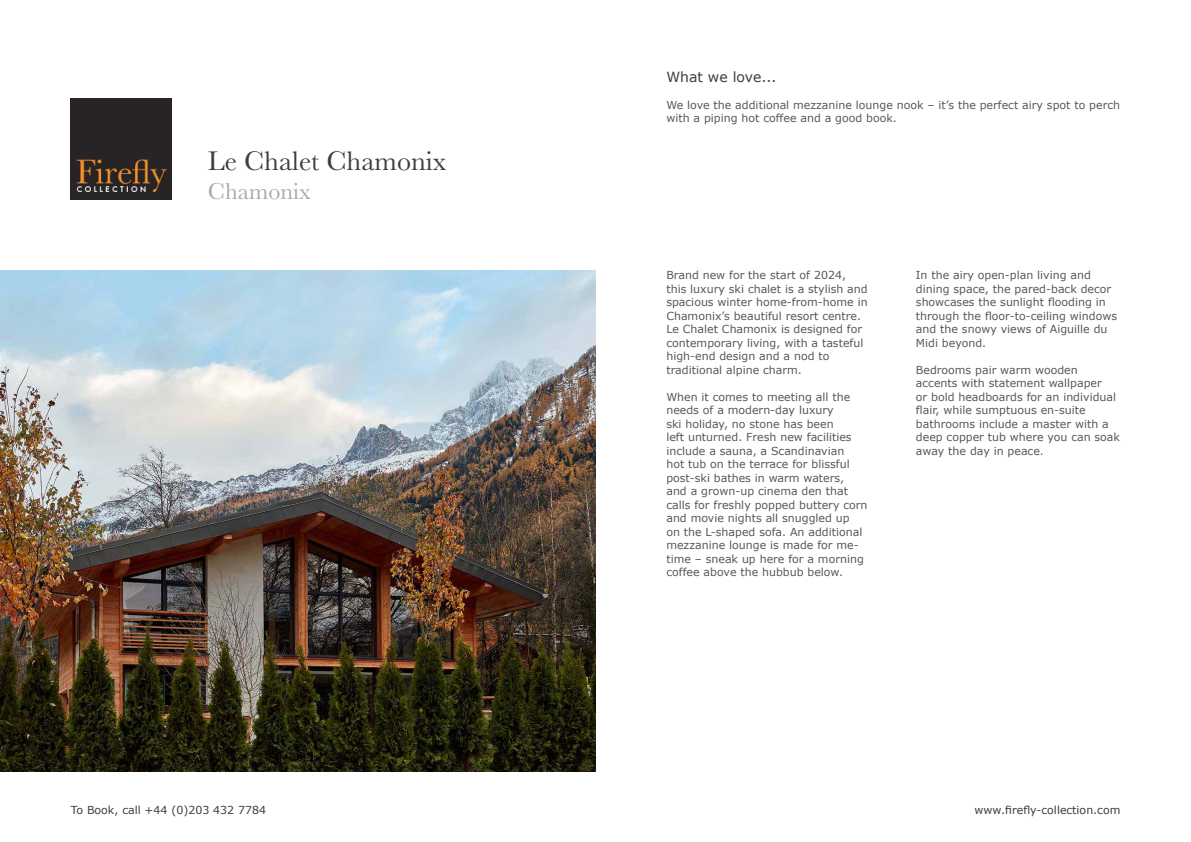
<style>
.page{position:relative;width:1191px;height:842px;background:#fff}
.page>*{position:absolute;margin:0;border:0;box-sizing:border-box;transform-origin:0 0}
.t1{font:28px "Baskerville";color:#3e3e3f}
.t2{font:24px "Baskerville";color:#a8a9ad}
.t3{font:14px "Verdana";color:#3e3e3f}
.t4{font:11px/13.5px "Verdana";color:#57585a}
.t5{font:11px "Verdana";color:#3e3e3f}
</style>
<div class="page">
<img style="left:71px;top:99px;width:101px;height:101px">
<img style="left:0;top:271px;width:595px;height:500px">
<p class="t1" style="left:208px;top:143px;width:240px">Le Chalet Chamonix</p>
<p class="t2" style="left:208px;top:176px;width:104px">Chamonix</p>
<p class="t5" style="left:71px;top:802px;width:197px">To Book, call +44 (0)203 432 7784</p>
<p class="t3" style="left:666px;top:68px;width:112px">What we love...</p>
<p class="t4" style="left:666px;top:98px;width:455px">We love the additional mezzanine lounge nook – it’s the perfect airy spot to perch with a piping hot coffee and a good book.</p>
<p class="t4" style="left:666px;top:269px;width:203px">Brand new for the start of 2024, this luxury ski chalet is a stylish and spacious winter home-from-home in Chamonix’s beautiful resort centre.<br>Le Chalet Chamonix is designed for contemporary living, with a tasteful high-end design and a nod to traditional alpine charm.</p>
<p class="t4" style="left:666px;top:390px;width:203px">When it comes to meeting all the needs of a modern-day luxury<br>ski holiday, no stone has been<br>left unturned. Fresh new facilities include a sauna, a Scandinavian<br>hot tub on the terrace for blissful post-ski bathes in warm waters, and a grown-up cinema den that calls for freshly popped buttery corn and movie nights all snuggled up<br>on the L-shaped sofa. An additional mezzanine lounge is made for me&shy;time – sneak up here for a morning coffee above the hubbub below.</p>
<p class="t4" style="left:916px;top:269px;width:203px">In the airy open-plan living and dining space, the pared-back decor showcases the sunlight flooding in through the floor-to-ceiling windows and the snowy views of Aiguille du<br>Midi beyond.</p>
<p class="t4" style="left:916px;top:363px;width:206px">Bedrooms pair warm wooden accents with statement wallpaper<br>or bold headboards for an individual flair, while sumptuous en-suite bathrooms include a master with a deep copper tub where you can soak away the day in peace.</p>
<p class="t5" style="left:974px;top:802px;width:147px">www.firefly-collection.com</p>
</div>
